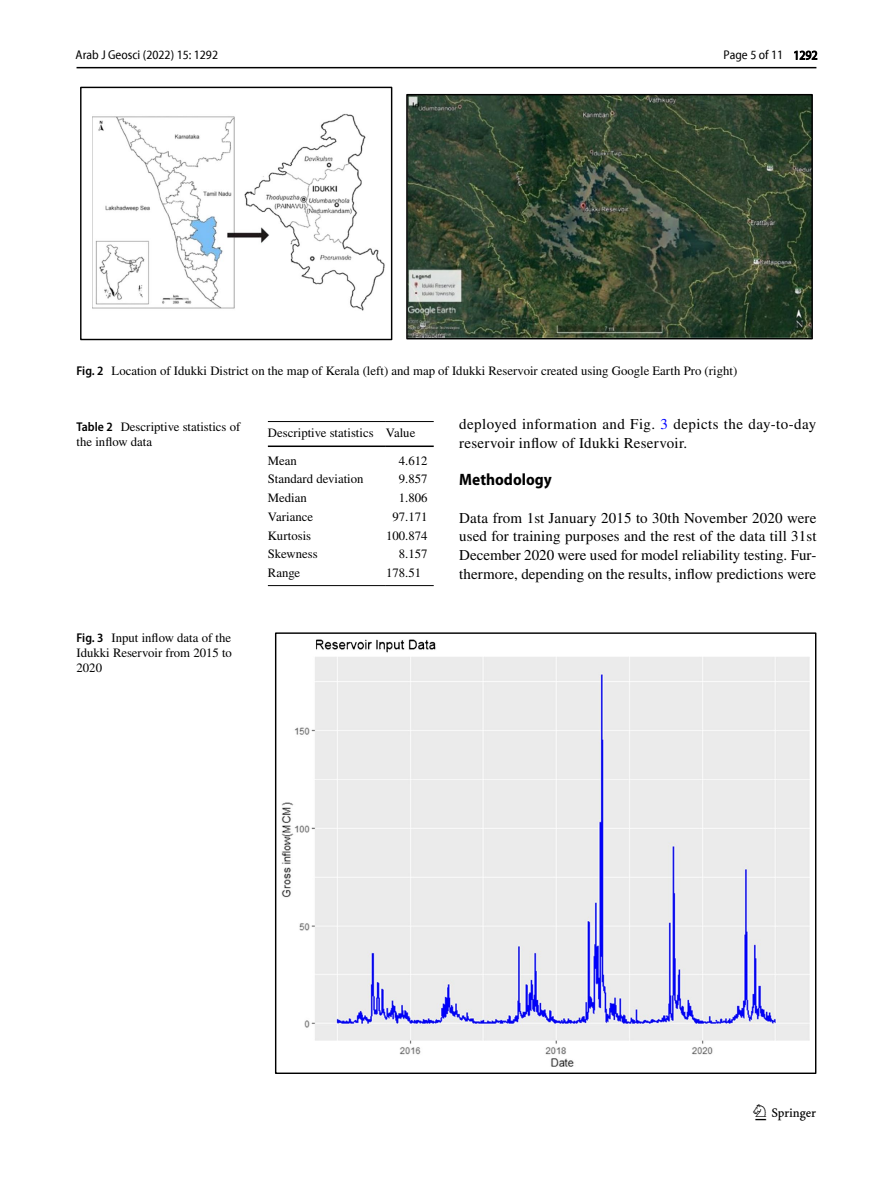
<style>
.page{position:relative;width:893px;height:1187px;background:#fff}
.page>*{position:absolute;margin:0;border:0;box-sizing:border-box;transform-origin:0 0}
.t1{font:22.5px "Springnew Regular 3";color:#000}
.t2{font:700 semi-condensed 16.5px "Myriad Pro";color:#000}
.t3{font:15px/18.8px "STIX";letter-spacing:.02em;color:#000}
.t4{font:12.75px/15px "STIX";color:#000}
.t5{font:semi-condensed 12.75px "Myriad Pro Unic";color:#000}
.s1{font-family:"Myriad Pro";font-weight:600;font-stretch:semi-condensed}
.s2{color:#00f}
</style>
<div class="page">
<hr style="left:77px;top:67px;width:739px;height:1px;background:#000">
<svg style="left:80px;top:87px;width:733px;height:253px"></svg>
<hr style="left:268px;top:421px;width:118px;height:1px;background:#000">
<hr style="left:268px;top:445px;width:118px;height:2px;background:#000">
<hr style="left:386px;top:421px;width:48px;height:1px;background:#000">
<hr style="left:386px;top:445px;width:48px;height:2px;background:#000">
<hr style="left:268px;top:585px;width:118px;height:1px;background:#000">
<hr style="left:386px;top:585px;width:48px;height:1px;background:#000">
<img style="left:282px;top:640px;width:527px;height:425px">
<p class="t5" style="left:76px;top:50px;width:144px">Arab J Geosci (2022) 15: 1292</p>
<p class="t5" style="left:723px;top:50px;width:96px">Page 5 of 11 1292</p>
<p class="t4" style="left:77px;top:364px;width:662px"><span class="s1">Fig. 2</span> Location of Idukki District on the map of Kerala (left) and map of Idukki Reservoir created using Google Earth Pro (right)</p>
<p class="t4" style="left:77px;top:420px;width:165px"><span class="s1">Table 2</span> Descriptive statistics of the inflow data</p>
<p class="t4" style="left:268px;top:425px;width:149px">Descriptive statistics Value</p>
<p class="t4" style="left:268px;top:453px;width:31px">Mean</p>
<p class="t4" style="left:399px;top:453px;width:30px">4.612</p>
<p class="t4" style="left:268px;top:472px;width:97px">Standard deviation</p>
<p class="t4" style="left:399px;top:472px;width:30px">9.857</p>
<p class="t4" style="left:268px;top:491px;width:40px">Median</p>
<p class="t4" style="left:399px;top:491px;width:30px">1.806</p>
<p class="t4" style="left:268px;top:510px;width:47px">Variance</p>
<p class="t4" style="left:392px;top:510px;width:37px">97.171</p>
<p class="t4" style="left:268px;top:528px;width:45px">Kurtosis</p>
<p class="t4" style="left:386px;top:528px;width:43px">100.874</p>
<p class="t4" style="left:268px;top:547px;width:51px">Skewness</p>
<p class="t4" style="left:399px;top:547px;width:30px">8.157</p>
<p class="t4" style="left:268px;top:566px;width:34px">Range</p>
<p class="t4" style="left:386px;top:566px;width:37px">178.51</p>
<p class="t4" style="left:77px;top:631px;width:157px;text-align:justify"><span class="s1">Fig. 3</span> Input inflow data of the Idukki Reservoir from 2015 to 2020</p>
<p class="t3" style="left:459px;top:415px;width:359px">deployed information and Fig. <span class="s2">3</span> depicts the day-to-day reservoir inflow of Idukki Reservoir.</p>
<p class="t2" style="left:459px;top:470px;width:94px">Methodology</p>
<p class="t3" style="left:459px;top:509px;width:359px;text-align:justify">Data from 1st January 2015 to 30th November 2020 were used for training purposes and the rest of the data till 31st December 2020 were used for model reliability testing. Fur&shy;thermore, depending on the results, inflow predictions were</p>
<h1 class="t1" style="left:755px;top:1104px;width:62px">1 3</h1>
</div>
